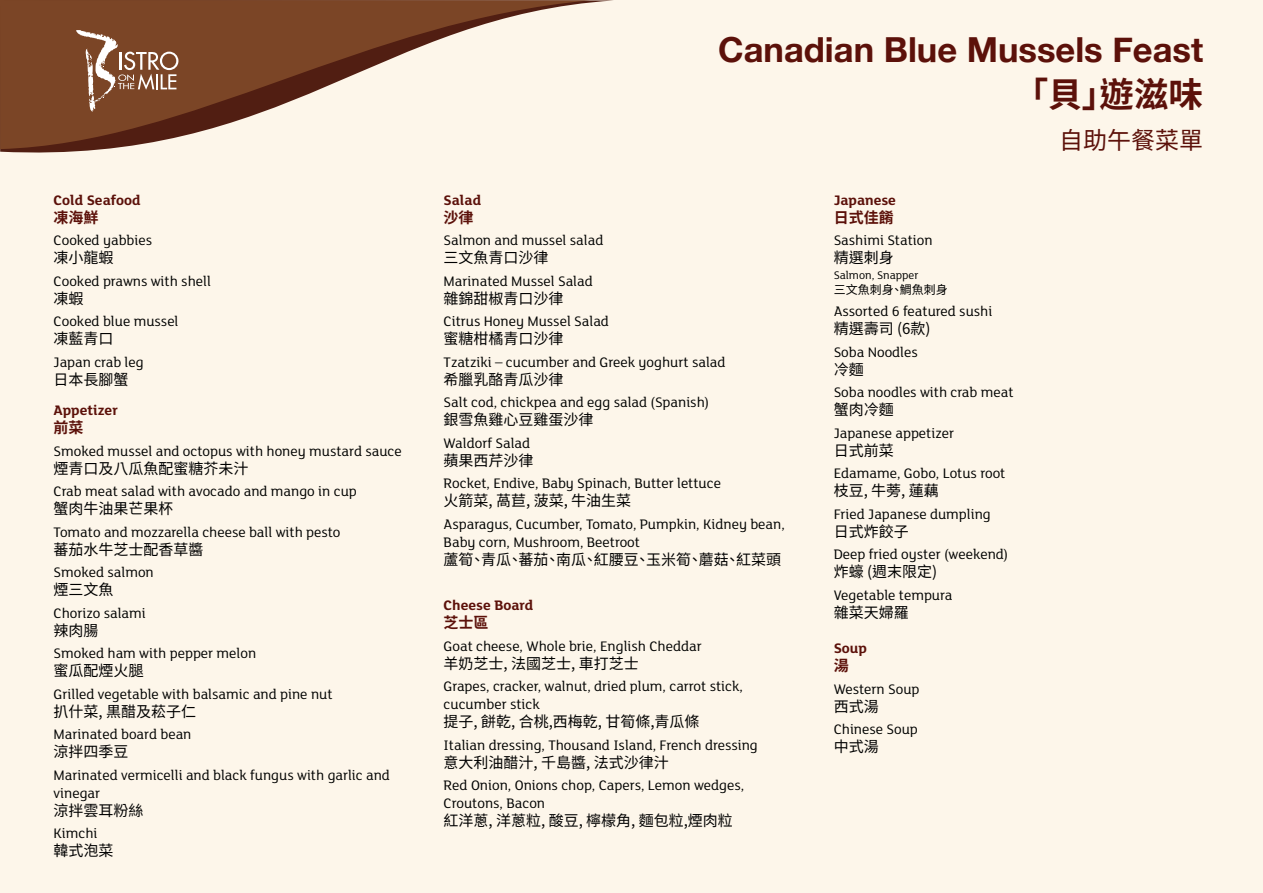
<style>
.page{position:relative;width:1263px;height:893px;background:#fdf6ea}
.page>*{position:absolute;margin:0;border:0;box-sizing:border-box;transform-origin:0 0}
.t1{font:700 34.5px "Helvetica Neue";color:#5c110a}
.t2{font:700 34.5px "Noto Sans CJ Ktc";color:#5c110a}
.t3{font:24px "Noto Sans CJ Ktc";color:#5c110a}
.t4{font:15px/18px "FS Lola";color:#000100}
.t5{font:15px "Noto Sans CJ Ktc";color:#000}
.t6{font:700 15px "FS Lola";color:#5c110a}
.t7{font:700 15px "Noto Sans CJ Ktc";color:#5c110a}
.t8{font:12px "FS Lola";color:#000100}
.t9{font:12px "Noto Sans CJ Ktc";color:#000}
.s1{color:#000100}
</style>
<div class="page">
<svg style="left:0;top:0;width:590px;height:149px;fill:#7b4526"></svg>
<svg style="left:76px;top:30px;width:102px;height:82px;background:#92664c"></svg>
<p class="t6" style="left:54px;top:190px;width:88px">Cold Seafood</p>
<p class="t7" style="left:54px;top:209px;width:46px">凍海鮮</p>
<p class="t4" style="left:54px;top:231px;width:100px">Cooked yabbies</p>
<p class="t5" style="left:54px;top:249px;width:62px">凍小龍蝦</p>
<p class="t4" style="left:54px;top:271px;width:159px">Cooked prawns with shell</p>
<p class="t5" style="left:54px;top:290px;width:31px">凍蝦</p>
<p class="t4" style="left:54px;top:312px;width:126px">Cooked blue mussel</p>
<p class="t5" style="left:54px;top:330px;width:62px">凍藍青口</p>
<p class="t4" style="left:54px;top:352px;width:92px">Japan crab leg</p>
<p class="t5" style="left:54px;top:371px;width:77px">日本長腳蟹</p>
<p class="t6" style="left:54px;top:400px;width:66px">Appetizer</p>
<p class="t7" style="left:54px;top:419px;width:31px">前菜</p>
<p class="t4" style="left:54px;top:441px;width:350px">Smoked mussel and octopus with honey mustard sauce</p>
<p class="t5" style="left:54px;top:460px;width:197px">煙青口及八瓜魚配蜜糖芥未汁</p>
<p class="t4" style="left:54px;top:482px;width:305px">Crab meat salad with avocado and mango in cup</p>
<p class="t5" style="left:54px;top:500px;width:122px">蟹肉牛油果芒果杯</p>
<p class="t4" style="left:54px;top:522px;width:288px">Tomato and mozzarella cheese ball with pesto</p>
<p class="t5" style="left:54px;top:541px;width:152px">蕃茄水牛芝士配香草醬</p>
<p class="t4" style="left:54px;top:563px;width:102px">Smoked salmon</p>
<p class="t5" style="left:54px;top:581px;width:62px">煙三文魚</p>
<p class="t4" style="left:54px;top:603px;width:94px">Chorizo salami</p>
<p class="t5" style="left:54px;top:622px;width:46px">辣肉腸</p>
<p class="t4" style="left:54px;top:644px;width:204px">Smoked ham with pepper melon</p>
<p class="t5" style="left:54px;top:662px;width:92px">蜜瓜配煙火腿</p>
<p class="t4" style="left:54px;top:684px;width:280px">Grilled vegetable with balsamic and pine nut</p>
<p class="t5" style="left:54px;top:703px;width:144px">扒什菜, 黒醋及菘子仁</p>
<p class="t4" style="left:54px;top:725px;width:139px">Marinated board bean</p>
<p class="t5" style="left:54px;top:743px;width:77px">涼拌四季豆</p>
<p class="t4" style="left:54px;top:765px;width:338px">Marinated vermicelli and black fungus with garlic and vinegar</p>
<p class="t5" style="left:54px;top:802px;width:92px">涼拌雲耳粉絲</p>
<p class="t4" style="left:54px;top:824px;width:46px">Kimchi</p>
<p class="t5" style="left:54px;top:842px;width:62px">韓式泡菜</p>
<h1 class="t1" style="left:718px;top:22px;width:486px">Canadian Blue Mussels Feast</h1>
<h1 class="t2" style="left:1014px;top:75px;width:191px">「貝」遊滋味</h1>
<h2 class="t3" style="left:1059px;top:126px;width:145px">自助午餐菜單</h2>
<p class="t6" style="left:444px;top:190px;width:39px">Salad</p>
<p class="t7" style="left:444px;top:209px;width:31px">沙律</p>
<p class="t4" style="left:444px;top:231px;width:161px">Salmon and mussel salad</p>
<p class="t5" style="left:444px;top:249px;width:106px">三文魚青口沙律</p>
<p class="t4" style="left:444px;top:271px;width:151px">Marinated Mussel Salad</p>
<p class="t5" style="left:444px;top:290px;width:121px">雜錦甜椒青口沙律</p>
<p class="t4" style="left:444px;top:312px;width:167px">Citrus Honey Mussel Salad</p>
<p class="t5" style="left:444px;top:330px;width:121px">蜜糖柑橘青口沙律</p>
<p class="t4" style="left:444px;top:352px;width:283px">Tzatziki – cucumber and Greek yoghurt salad</p>
<p class="t5" style="left:444px;top:371px;width:121px">希臘乳酪青瓜沙律</p>
<p class="t4" style="left:444px;top:393px;width:267px">Salt cod, chickpea and egg salad (Spanish)</p>
<p class="t5" style="left:444px;top:411px;width:151px">銀雪魚雞心豆雞蛋沙律</p>
<p class="t4" style="left:444px;top:433px;width:88px">Waldorf Salad</p>
<p class="t5" style="left:444px;top:452px;width:91px">蘋果西芹沙律</p>
<p class="t4" style="left:444px;top:474px;width:279px">Rocket, Endive, Baby Spinach, Butter lettuce</p>
<p class="t5" style="left:444px;top:492px;width:189px">火箭菜, 萵苣, 菠菜, 牛油生菜</p>
<p class="t4" style="left:444px;top:514px;width:343px">Asparagus, Cucumber, Tomato, Pumpkin, Kidney bean,<br>Baby corn, Mushroom, Beetroot</p>
<p class="t5" style="left:444px;top:551px;width:339px">蘆筍、青瓜、蕃茄、南瓜、紅腰豆、玉米筍、蘑菇、紅菜頭</p>
<p class="t6" style="left:444px;top:595px;width:91px">Cheese Board</p>
<p class="t7" style="left:444px;top:614px;width:46px">芝士區</p>
<p class="t4" style="left:444px;top:636px;width:260px">Goat cheese, Whole brie, English Cheddar</p>
<p class="t5" style="left:444px;top:655px;width:197px">羊奶芝士, <span class="s1">法國芝士,</span> 車打芝士</p>
<p class="t4" style="left:444px;top:677px;width:301px">Grapes, cracker, walnut, dried plum, carrot stick, cucumber stick</p>
<p class="t5" style="left:444px;top:713px;width:257px">提子, 餅乾, 合桃,西梅乾, 甘筍條,青瓜條</p>
<p class="t4" style="left:444px;top:735px;width:316px">Italian dressing, Thousand Island, French dressing</p>
<p class="t5" style="left:444px;top:754px;width:227px">意大利油醋汁, 千島醬, 法式沙律汁</p>
<p class="t4" style="left:444px;top:776px;width:302px">Red Onion, Onions chop, Capers, Lemon wedges,<br>Croutons, Bacon</p>
<p class="t5" style="left:444px;top:812px;width:291px">紅洋蔥, 洋蔥粒, 酸豆, 檸檬角, 麵包粒,煙肉粒</p>
<p class="t6" style="left:834px;top:190px;width:64px">Japanese</p>
<p class="t7" style="left:834px;top:209px;width:61px">日式佳餚</p>
<p class="t4" style="left:834px;top:231px;width:100px">Sashimi Station</p>
<p class="t5" style="left:834px;top:249px;width:61px">精選刺身</p>
<p class="t8" style="left:834px;top:267px;width:86px">Salmon, Snapper</p>
<p class="t9" style="left:834px;top:282px;width:115px">三文魚刺身、鯛魚刺身</p>
<p class="t4" style="left:834px;top:302px;width:160px">Assorted 6 featured sushi</p>
<p class="t5" style="left:834px;top:320px;width:98px">精選壽司 (6款)</p>
<p class="t4" style="left:834px;top:342px;width:86px">Soba Noodles</p>
<p class="t5" style="left:834px;top:361px;width:31px">冷麵</p>
<p class="t4" style="left:834px;top:383px;width:181px">Soba noodles with crab meat</p>
<p class="t5" style="left:834px;top:401px;width:61px">蟹肉冷麵</p>
<p class="t4" style="left:834px;top:423px;width:122px">Japanese appetizer</p>
<p class="t5" style="left:834px;top:442px;width:61px">日式前菜</p>
<p class="t4" style="left:834px;top:464px;width:173px">Edamame, Gobo, Lotus root</p>
<p class="t5" style="left:834px;top:482px;width:107px">枝豆, 牛蒡, 蓮藕</p>
<p class="t4" style="left:834px;top:504px;width:159px">Fried Japanese dumpling</p>
<p class="t5" style="left:834px;top:523px;width:76px">日式炸餃子</p>
<p class="t4" style="left:834px;top:545px;width:176px">Deep fried oyster (weekend)</p>
<p class="t5" style="left:834px;top:563px;width:105px">炸蠔 (週末限定)</p>
<p class="t4" style="left:834px;top:585px;width:120px">Vegetable tempura</p>
<p class="t5" style="left:834px;top:604px;width:76px">雜菜天婦羅</p>
<p class="t6" style="left:834px;top:638px;width:35px">Soup</p>
<p class="t7" style="left:834px;top:657px;width:16px">湯</p>
<p class="t4" style="left:834px;top:679px;width:87px">Western Soup</p>
<p class="t5" style="left:834px;top:698px;width:46px">西式湯</p>
<p class="t4" style="left:834px;top:720px;width:86px">Chinese Soup</p>
<p class="t5" style="left:834px;top:738px;width:46px">中式湯</p>
</div>
